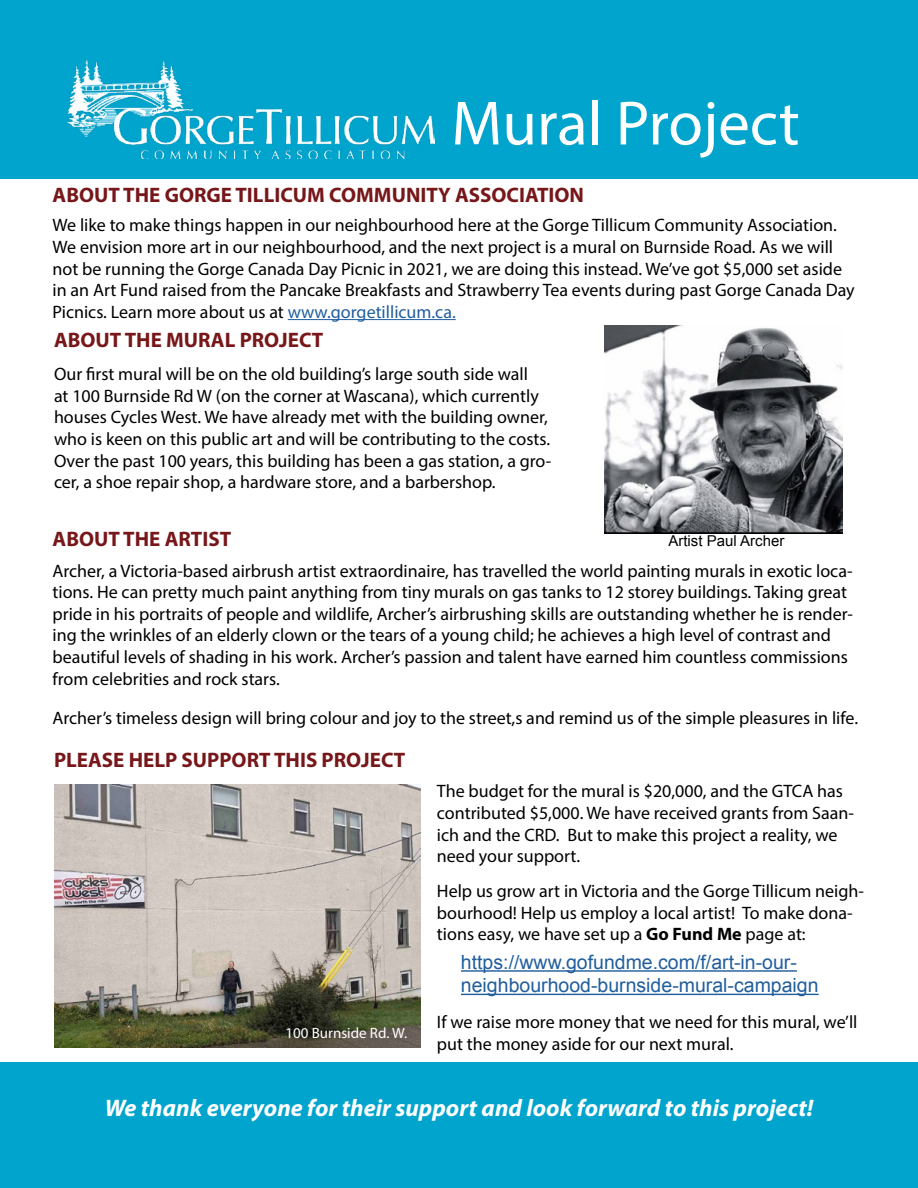
<style>
.page{position:relative;width:918px;height:1188px;background:#fff}
.page>*{position:absolute;margin:0;border:0;box-sizing:border-box;transform-origin:0 0}
.t1{font:63px "Myriad Pro";color:#fff}
.t2{font:italic 700 24px "Myriad Pro";color:#fff}
.t3{font:700 21px "Myriad Pro";color:#77171a}
.t4{font:19.5px/23.4px "Arial";color:#215e9e}
.t5{font:18px/21.6px "Myriad Pro";color:#000}
.t6{font:15px "Myriad Pro";color:#fff}
.t7{font:15px "Arial";color:#000}
.s1{color:#215e9e}
.s2{font-weight:700}
</style>
<div class="page">
<div style="left:0;top:0;width:918px;height:178px;background:#00a4cd"></div>
<img style="left:68px;top:60px;width:366px;height:99px">
<hr style="left:288px;top:319px;width:168px;height:1px;background:#215e9e">
<img style="left:54px;top:784px;width:367px;height:264px">
<div style="left:0;top:1063px;width:918px;height:125px;background:#00a4cd"></div>
<img style="left:604px;top:326px;width:238px;height:207px">
<hr style="left:461px;top:970px;width:336px;height:2px;background:#215e9e">
<hr style="left:461px;top:994px;width:358px;height:1px;background:#215e9e">
<h1 class="t1" style="left:451px;top:84px;width:350px">Mural Project</h1>
<p class="t3" style="left:53px;top:181px;width:533px">ABOUT THE GORGE TILLICUM COMMUNITY ASSOCIATION</p>
<p class="t5" style="left:53px;top:214px;width:804px">We like to make things happen in our neighbourhood here at the Gorge Tillicum Community Association.<br>We envision more art in our neighbourhood, and the next project is a mural on Burnside Road. As we will not be running the Gorge Canada Day Picnic in 2021, we are doing this instead. We’ve got $5,000 set aside in an Art Fund raised from the Pancake Breakfasts and Strawberry Tea events during past Gorge Canada Day Picnics. Learn more about us at <span class="s1">www.gorgetillicum.ca.</span></p>
<p class="t3" style="left:54px;top:326px;width:271px">ABOUT THE MURAL PROJECT</p>
<p class="t5" style="left:54px;top:363px;width:499px">Our first mural will be on the old building’s large south side wall<br>at 100 Burnside Rd W (on the corner at Wascana), which currently houses Cycles West. We have already met with the building owner, who is keen on this public art and will be contributing to the costs.<br>Over the past 100 years, this building has been a gas station, a gro&shy;cer, a shoe repair shop, a hardware store, and a barbershop.</p>
<p class="t3" style="left:53px;top:525px;width:180px">ABOUT THE ARTIST</p>
<p class="t5" style="left:53px;top:560px;width:802px">Archer, a Victoria-based airbrush artist extraordinaire, has travelled the world painting murals in exotic loca&shy;tions. He can pretty much paint anything from tiny murals on gas tanks to 12 storey buildings. Taking great pride in his portraits of people and wildlife, Archer’s airbrushing skills are outstanding whether he is render&shy;ing the wrinkles of an elderly clown or the tears of a young child; he achieves a high level of contrast and beautiful levels of shading in his work. Archer’s passion and talent have earned him countless commissions from celebrities and rock stars.</p>
<p class="t5" style="left:53px;top:707px;width:807px">Archer’s timeless design will bring colour and joy to the street,s and remind us of the simple pleasures in life.</p>
<p class="t7" style="left:668px;top:531px;width:117px">Artist Paul Archer</p>
<p class="t3" style="left:54px;top:746px;width:353px">PLEASE HELP SUPPORT THIS PROJECT</p>
<p class="t6" style="left:285px;top:1023px;width:123px">100 Burnside Rd. W.</p>
<p class="t5" style="left:437px;top:780px;width:419px">The budget for the mural is $20,000, and the GTCA has contributed $5,000. We have received grants from Saan&shy;ich and the CRD. But to make this project a reality, we need your support.</p>
<p class="t5" style="left:437px;top:880px;width:429px">Help us grow art in Victoria and the Gorge Tillicum neigh&shy;bourhood! Help us employ a local artist! To make dona&shy;tions easy, we have set up a <span class="s2">Go Fund Me</span> page at:</p>
<p class="t4" style="left:461px;top:951px;width:359px">https://www.gofundme.com/f/art-in-our&shy;neighbourhood-burnside-mural-campaign</p>
<p class="t5" style="left:437px;top:1011px;width:422px">If we raise more money that we need for this mural, we’ll put the money aside for our next mural.</p>
<h2 class="t2" style="left:105px;top:1092px;width:710px">We thank everyone for their support and look forward to this project!</h2>
</div>
